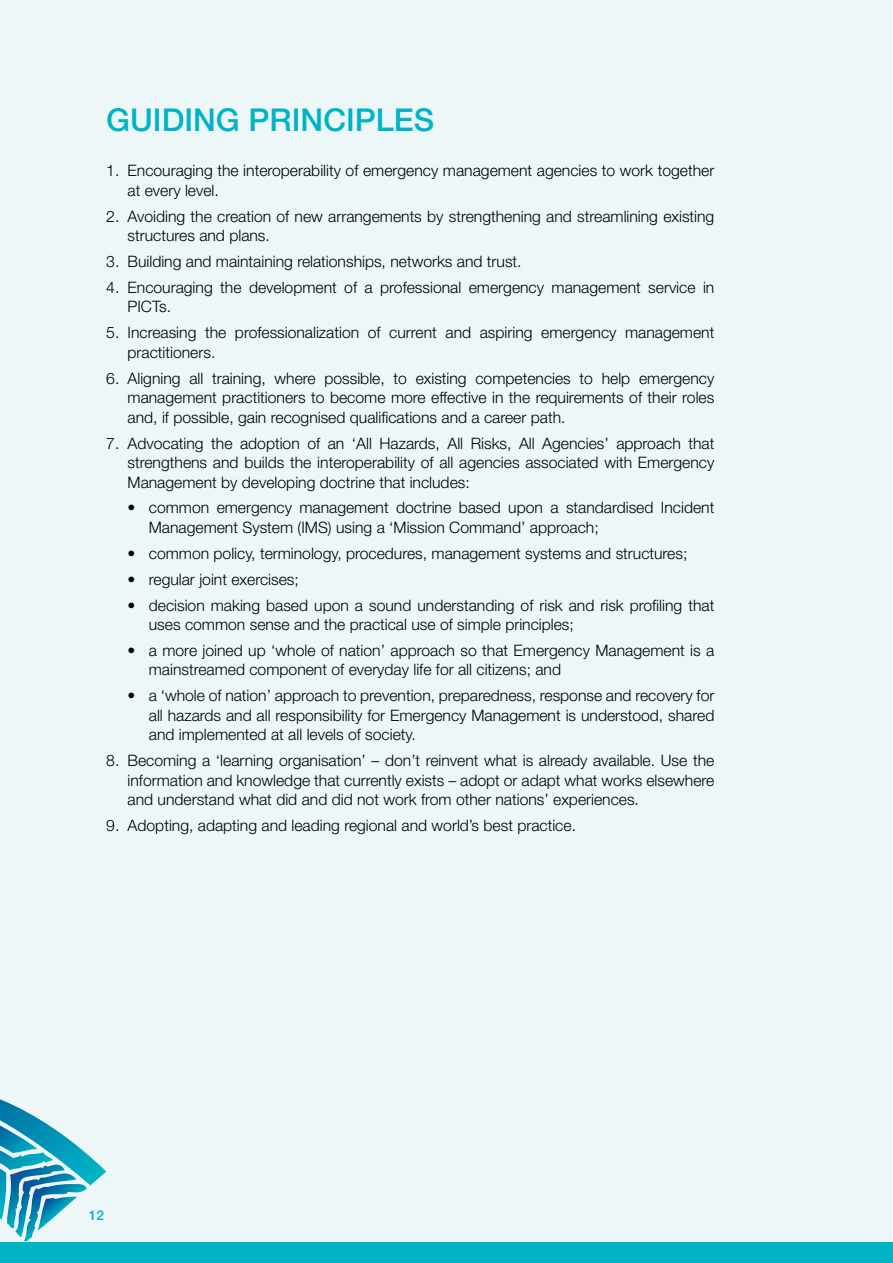
<style>
.page{position:relative;width:893px;height:1263px;background:#fff}
.page>*{position:absolute;margin:0;border:0;box-sizing:border-box;transform-origin:0 0}
.t1{font:500 31.5px "Helvetica Neue";color:#00b4c5}
.t2{font:300 15.75px/19.5px "Helvetica Neue";color:#000}
.t3{font:500 13.5px "Helvetica Neue";color:#00b4c5}
</style>
<div class="page">
<div style="left:0;top:0;width:892px;height:1242px;background:#edf7f8"></div>
<svg style="left:0;top:1099px;width:106px;height:143px;background:#86c8d9"></svg>
<div style="left:0;top:1242px;width:892px;height:21px;background:#00b4c5"></div>
<div style="left:90px;top:1210px;width:13px;height:10px;background:#edf7f8"></div>
<h1 class="t1" style="left:106px;top:101px;width:329px">GUIDING PRINCIPLES</h1>
<p class="t2" style="left:128px;top:161px;width:588px;text-indent:-21px">1. Encouraging the interoperability of emergency management agencies to work together at every level.</p>
<p class="t2" style="left:128px;top:206px;width:588px;text-indent:-21px">2. Avoiding the creation of new arrangements by strengthening and streamlining existing structures and plans.</p>
<p class="t2" style="left:106px;top:251px;width:417px">3. Building and maintaining relationships, networks and trust.</p>
<p class="t2" style="left:128px;top:277px;width:588px;text-indent:-21px">4. Encouraging the development of a professional emergency management service in<br>PICTs.</p>
<p class="t2" style="left:128px;top:323px;width:588px;text-indent:-21px">5. Increasing the professionalization of current and aspiring emergency management practitioners.</p>
<p class="t2" style="left:128px;top:368px;width:588px;text-align:justify;text-indent:-21px">6. Aligning all training, where possible, to existing competencies to help emergency management practitioners to become more effective in the requirements of their roles and, if possible, gain recognised qualifications and a career path.</p>
<p class="t2" style="left:128px;top:433px;width:588px;text-align:justify;text-indent:-21px">7. Advocating the adoption of an ‘All Hazards, All Risks, All Agencies’ approach that strengthens and builds the interoperability of all agencies associated with Emergency Management by developing doctrine that includes:</p>
<p class="t2" style="left:149px;top:498px;width:567px;text-indent:-21px">• common emergency management doctrine based upon a standardised Incident<br>Management System (IMS) using a ‘Mission Command’ approach;</p>
<p class="t2" style="left:128px;top:543px;width:561px">• common policy, terminology, procedures, management systems and structures;</p>
<p class="t2" style="left:128px;top:569px;width:173px">• regular joint exercises;</p>
<p class="t2" style="left:149px;top:595px;width:567px;text-indent:-21px">• decision making based upon a sound understanding of risk and risk profiling that uses common sense and the practical use of simple principles;</p>
<p class="t2" style="left:149px;top:640px;width:567px;text-indent:-21px">• a more joined up ‘whole of nation’ approach so that Emergency Management is a mainstreamed component of everyday life for all citizens; and</p>
<p class="t2" style="left:149px;top:686px;width:567px;text-align:justify;text-indent:-21px">• a ‘whole of nation’ approach to prevention, preparedness, response and recovery for all hazards and all responsibility for Emergency Management is understood, shared and implemented at all levels of society.</p>
<p class="t2" style="left:128px;top:750px;width:588px;text-align:justify;text-indent:-21px">8. Becoming a ‘learning organisation’ – don’t reinvent what is already available. Use the information and knowledge that currently exists – adopt or adapt what works elsewhere and understand what did and did not work from other nations’ experiences.</p>
<p class="t2" style="left:106px;top:815px;width:471px">9. Adopting, adapting and leading regional and world’s best practice.</p>
<p class="t3" style="left:89px;top:1207px;width:17px">12</p>
</div>
